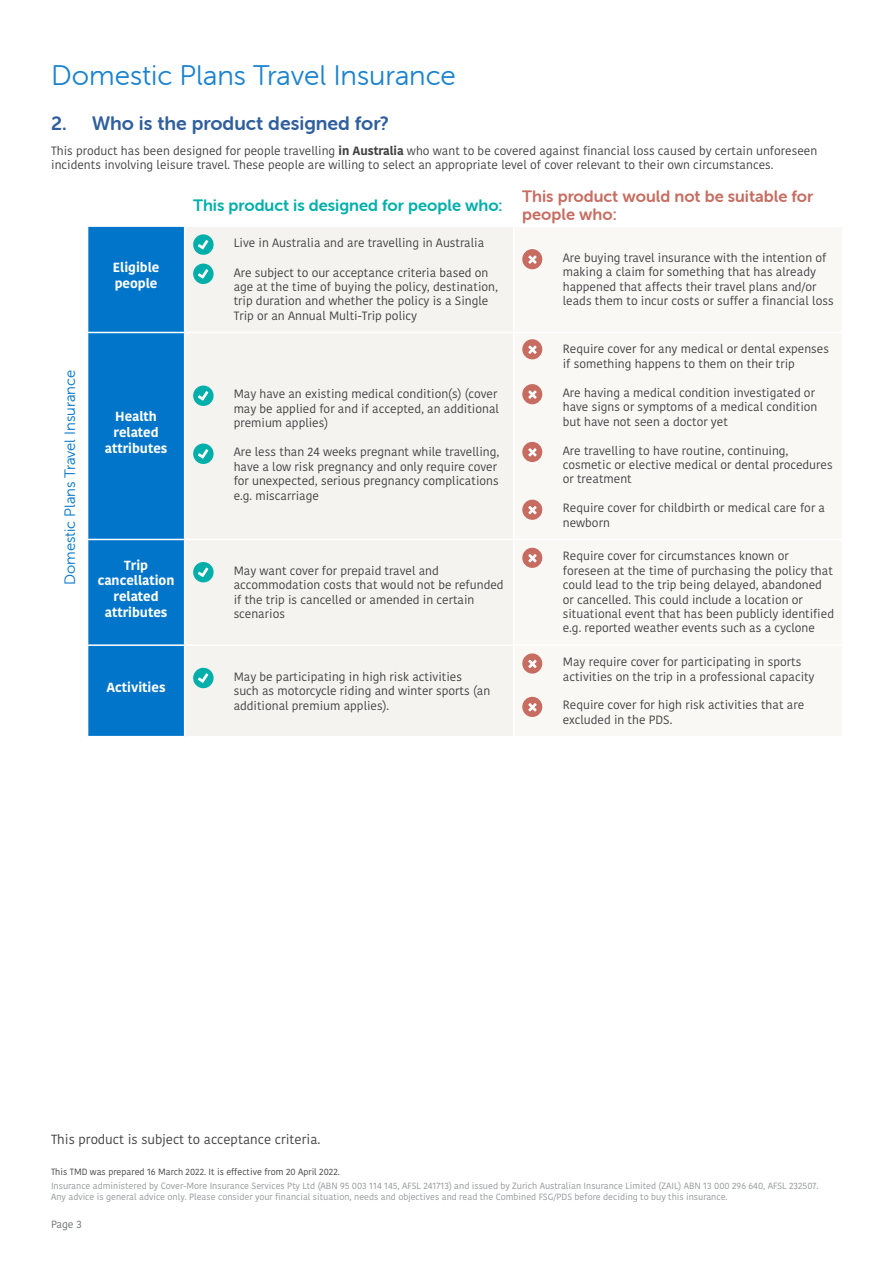
<style>
.page{position:relative;width:893px;height:1263px;background:#fff}
.page>*{position:absolute;margin:0;border:0;box-sizing:border-box;transform-origin:0 0}
.t1{font:28.2px "Museo Sans Rounded 300";color:#1a82ce}
.t2{font:19.5px "Museo Sans Rounded 700";color:#2f5f9c}
.t3{font:16.5px/18px "Museo Sans Rounded 700";color:#c76c61}
.t4{font:16.5px "Museo Sans Rounded 700";color:#00afaa}
.t5{font:15px "Museo Sans Rounded 300";color:#0075c9}
.t6{font:700 13.2px/15.9px "Kohinoor";color:#fff;text-align:center}
.t7{font:13.2px "Kohinoor";color:#414042}
.t8{font:12px/14.4px "Kohinoor";color:#414042}
.t9{font:10.5px "Kohinoor";color:#6d6e71}
.t10{font:9px/11.2px "Kohinoor";color:#939598}
.t11{font:9px "Kohinoor";color:#414042}
.s1{font-weight:700}
</style>
<div class="page">
<svg style="left:88px;top:227px;width:96px;height:509px;background:#0b7bcb"></svg>
<div style="left:186px;top:227px;width:327px;height:509px;background:#f5f3ef"></div>
<hr style="left:87px;top:644px;width:98px;height:2px;background:#fff">
<hr style="left:87px;top:332px;width:98px;height:1px;background:#fff">
<hr style="left:185px;top:332px;width:329px;height:1px;background:#fff">
<hr style="left:87px;top:539px;width:98px;height:1px;background:#fff">
<hr style="left:185px;top:539px;width:329px;height:1px;background:#fff">
<hr style="left:185px;top:644px;width:329px;height:2px;background:#fff">
<div style="left:193px;top:234px;width:21px;height:21px;background:#00afaa;border-radius:50%"></div>
<svg style="left:198px;top:240px;width:10px;height:9px"></svg>
<div style="left:193px;top:264px;width:21px;height:20px;background:#00afaa;border-radius:50%"></div>
<svg style="left:198px;top:269px;width:10px;height:10px"></svg>
<div style="left:522px;top:249px;width:20px;height:20px;background:#c76c61;border-radius:50%"></div>
<svg style="left:528px;top:255px;width:9px;height:9px"></svg>
<div style="left:193px;top:385px;width:21px;height:21px;background:#00afaa;border-radius:50%"></div>
<svg style="left:198px;top:391px;width:10px;height:10px"></svg>
<div style="left:193px;top:444px;width:21px;height:20px;background:#00afaa;border-radius:50%"></div>
<svg style="left:198px;top:449px;width:10px;height:10px"></svg>
<div style="left:522px;top:339px;width:20px;height:20px;background:#c76c61;border-radius:50%"></div>
<svg style="left:528px;top:346px;width:9px;height:8px"></svg>
<div style="left:522px;top:384px;width:20px;height:20px;background:#c76c61;border-radius:50%"></div>
<svg style="left:528px;top:390px;width:9px;height:9px"></svg>
<div style="left:522px;top:442px;width:20px;height:20px;background:#c76c61;border-radius:50%"></div>
<svg style="left:528px;top:448px;width:9px;height:8px"></svg>
<div style="left:522px;top:500px;width:20px;height:20px;background:#c76c61;border-radius:50%"></div>
<svg style="left:528px;top:506px;width:9px;height:8px"></svg>
<div style="left:193px;top:562px;width:21px;height:20px;background:#00afaa;border-radius:50%"></div>
<svg style="left:198px;top:568px;width:10px;height:9px"></svg>
<div style="left:522px;top:548px;width:20px;height:20px;background:#c76c61;border-radius:50%"></div>
<svg style="left:528px;top:554px;width:9px;height:8px"></svg>
<div style="left:193px;top:668px;width:21px;height:20px;background:#00afaa;border-radius:50%"></div>
<svg style="left:198px;top:673px;width:10px;height:10px"></svg>
<div style="left:522px;top:653px;width:20px;height:21px;background:#c76c61;border-radius:50%"></div>
<svg style="left:528px;top:660px;width:9px;height:8px"></svg>
<div style="left:522px;top:697px;width:20px;height:20px;background:#c76c61;border-radius:50%"></div>
<svg style="left:528px;top:703px;width:9px;height:8px"></svg>
<h1 class="t1" style="left:51px;top:60px;width:406px">Domestic Plans Travel Insurance</h1>
<h2 class="t2" style="left:51px;top:112px;width:339px">2. Who is the product designed for?</h2>
<p class="t8" style="left:51px;top:144px;width:768px">This product has been designed for people travelling <span class="s1">in Australia</span> who want to be covered against financial loss caused by certain unforeseen incidents involving leisure travel. These people are willing to select an appropriate level of cover relevant to their own circumstances.</p>
<h3 class="t4" style="left:193px;top:196px;width:311px">This product is designed for people who:</h3>
<h3 class="t3" style="left:522px;top:187px;width:293px">This product would not be suitable for people who:</h3>
<p class="t5" style="left:62px;top:585px;width:217px;rotate:-90deg">Domestic Plans Travel Insurance</p>
<p class="t6" style="left:113px;top:260px;width:48px;text-align:left">Eligible people</p>
<p class="t6" style="left:105px;top:409px;width:64px">Health related attributes</p>
<p class="t8" style="left:234px;top:236px;width:252px">Live in Australia and are travelling in Australia</p>
<p class="t8" style="left:234px;top:265px;width:266px">Are subject to our acceptance criteria based on age at the time of buying the policy, destination, trip duration and whether the policy is a Single Trip or an Annual Multi-Trip policy</p>
<p class="t8" style="left:234px;top:387px;width:267px">May have an existing medical condition(s) (cover may be applied for and if accepted, an additional premium applies)</p>
<p class="t8" style="left:234px;top:445px;width:267px">Are less than 24 weeks pregnant while travelling, have a low risk pregnancy and only require cover for unexpected, serious pregnancy complications e.g. miscarriage</p>
<p class="t6" style="left:98px;top:557px;width:78px">Trip cancellation related attributes</p>
<p class="t8" style="left:234px;top:564px;width:271px">May want cover for prepaid travel and accommodation costs that would not be refunded if the trip is cancelled or amended in certain scenarios</p>
<p class="t6" style="left:107px;top:680px;width:60px">Activities</p>
<p class="t8" style="left:234px;top:669px;width:258px">May be participating in high risk activities<br>such as motorcycle riding and winter sports (an additional premium applies).</p>
<p class="t8" style="left:563px;top:251px;width:272px">Are buying travel insurance with the intention of making a claim for something that has already happened that affects their travel plans and/or leads them to incur costs or suffer a financial loss</p>
<p class="t8" style="left:563px;top:342px;width:268px">Require cover for any medical or dental expenses if something happens to them on their trip</p>
<p class="t8" style="left:563px;top:386px;width:256px">Are having a medical condition investigated or have signs or symptoms of a medical condition but have not seen a doctor yet</p>
<p class="t8" style="left:563px;top:443px;width:271px">Are travelling to have routine, continuing, cosmetic or elective medical or dental procedures or treatment</p>
<p class="t8" style="left:563px;top:501px;width:264px">Require cover for childbirth or medical care for a newborn</p>
<p class="t8" style="left:563px;top:549px;width:273px">Require cover for circumstances known or foreseen at the time of purchasing the policy that could lead to the trip being delayed, abandoned or cancelled. This could include a location or situational event that has been publicly identified e.g. reported weather events such as a cyclone</p>
<p class="t8" style="left:563px;top:655px;width:253px">May require cover for participating in sports activities on the trip in a professional capacity</p>
<p class="t8" style="left:563px;top:698px;width:243px">Require cover for high risk activities that are excluded in the PDS.</p>
<p class="t7" style="left:51px;top:1131px;width:271px">This product is subject to acceptance criteria.</p>
<p class="t11" style="left:51px;top:1166px;width:290px">This TMD was prepared 16 March 2022. It is effective from 20 April 2022.</p>
<p class="t10" style="left:51px;top:1180px;width:769px">Insurance administered by Cover-More Insurance Services Pty Ltd (ABN 95 003 114 145, AFSL 241713) and issued by Zurich Australian Insurance Limited (ZAIL) ABN 13 000 296 640, AFSL 232507.<br>Any advice is general advice only. Please consider your financial situation, needs and objectives and read the Combined FSG/PDS before deciding to buy this insurance.</p>
<p class="t9" style="left:51px;top:1218px;width:32px">Page 3</p>
</div>
